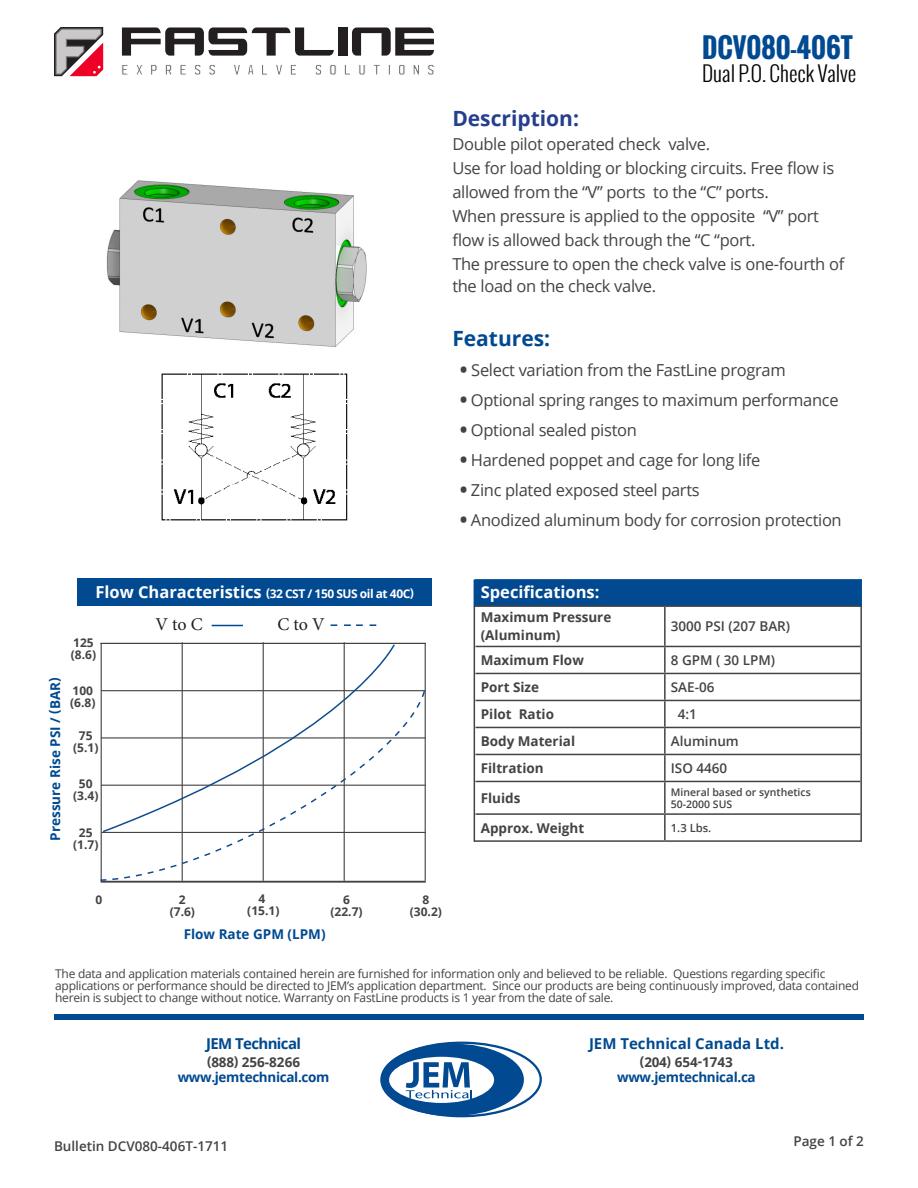
<style>
.page{position:relative;width:918px;height:1188px;background:#fff}
.page>*{position:absolute;margin:0;border:0;box-sizing:border-box;transform-origin:0 0}
.t1{font:700 27px "Oswald";color:#014990}
.t2{font:300 21px "Oswald";color:#000}
.t3{font:700 21px "Open Sans";color:#253f8e}
.t4{font:700 21px "Open Sans";color:#014990}
.t5{font:18px "Minion Pro";color:#231f20}
.t6{font:16.5px/24px "Open Sans";letter-spacing:-.02em;color:#434343}
.t7{font:700 16.5px "Open Sans";color:#fff}
.t8{font:700 15px "Open Sans";color:#014990}
.t9{font:700 15px "Open Sans";letter-spacing:-.04em;color:#014990}
.t10{font:700 13.5px "Open Sans";color:#434343}
.t11{font:600 13.5px "Open Sans";color:#434343}
.t12{font:700 13.5px "Open Sans";letter-spacing:-.025em;color:#014990}
.t13{font:700 13.5px "Open Sans";color:#014990}
.t14{font:12px/12px "Open Sans";letter-spacing:-.02em;color:#434343}
.t15{font:700 12px/12px "Open Sans";color:#434343;text-align:center}
.t16{font:700 12px "Open Sans";letter-spacing:-.04em;color:#fff}
.t17{font:600 11.25px "Open Sans";color:#434343}
.t18{font:600 10.5px "Open Sans";color:#434343}
.s1{font-weight:800;font-size:18px}
.s2{font-size:16.5px}
</style>
<div class="page">
<hr style="left:664px;top:607px;width:2px;height:39px;background:#434343">
<hr style="left:476px;top:646px;width:189px;height:1px;background:#434343">
<hr style="left:665px;top:646px;width:195px;height:1px;background:#434343">
<hr style="left:664px;top:647px;width:2px;height:26px;background:#434343">
<hr style="left:476px;top:673px;width:189px;height:1px;background:#434343">
<hr style="left:665px;top:673px;width:195px;height:1px;background:#434343">
<hr style="left:664px;top:674px;width:2px;height:26px;background:#434343">
<hr style="left:476px;top:700px;width:189px;height:1px;background:#434343">
<hr style="left:665px;top:700px;width:195px;height:1px;background:#434343">
<hr style="left:664px;top:701px;width:2px;height:26px;background:#434343">
<hr style="left:476px;top:727px;width:189px;height:1px;background:#434343">
<hr style="left:665px;top:727px;width:195px;height:1px;background:#434343">
<hr style="left:664px;top:728px;width:2px;height:26px;background:#434343">
<hr style="left:476px;top:754px;width:189px;height:1px;background:#434343">
<hr style="left:665px;top:754px;width:195px;height:1px;background:#434343">
<hr style="left:664px;top:755px;width:2px;height:26px;background:#434343">
<hr style="left:476px;top:781px;width:189px;height:1px;background:#434343">
<hr style="left:665px;top:781px;width:195px;height:1px;background:#434343">
<hr style="left:664px;top:782px;width:2px;height:31px;background:#434343">
<hr style="left:476px;top:813px;width:189px;height:2px;background:#434343">
<hr style="left:665px;top:813px;width:195px;height:2px;background:#434343">
<hr style="left:664px;top:815px;width:2px;height:25px;background:#434343">
<hr style="left:474px;top:840px;width:191px;height:2px;background:#434343">
<hr style="left:665px;top:840px;width:197px;height:2px;background:#434343">
<div style="left:382px;top:1045px;width:141px;height:70px;background:#014990;border-radius:50%"></div>
<div style="left:380px;top:1044px;width:144px;height:72px;border:2px solid #014990;border-radius:50%"></div>
<svg style="left:388px;top:1055px;width:108px;height:49px;background:#dbe5ef"></svg>
<div style="left:386px;top:1054px;width:111px;height:52px;border:3px solid #014990;border-radius:50%"></div>
<svg style="left:406px;top:1062px;width:66px;height:36px"></svg>
<div style="left:77px;top:578px;width:355px;height:28px;background:#014990"></div>
<div style="left:54px;top:1015px;width:810px;height:5px;background:#014990"></div>
<svg style="left:101px;top:644px;width:294px;height:45px"></svg>
<svg style="left:100px;top:689px;width:325px;height:193px"></svg>
<hr style="left:101px;top:881px;width:325px;height:2px;background:#434343">
<hr style="left:101px;top:643px;width:325px;height:1px;background:#434343">
<hr style="left:425px;top:643px;width:1px;height:238px;background:#434343">
<hr style="left:182px;top:642px;width:1px;height:239px;background:#434343">
<hr style="left:263px;top:642px;width:1px;height:239px;background:#434343">
<hr style="left:344px;top:642px;width:1px;height:239px;background:#434343">
<hr style="left:474px;top:607px;width:1px;height:235px;background:#434343">
<hr style="left:860px;top:607px;width:2px;height:234px;background:#434343">
<svg style="left:474px;top:579px;width:386px;height:28px;background:#064a8c"></svg>
<hr style="left:860px;top:579px;width:2px;height:28px;background:#014990">
<svg style="left:122px;top:27px;width:212px;height:29px"></svg>
<div style="left:338px;top:27px;width:9px;height:29px;background:#231f20"></div>
<svg style="left:352px;top:27px;width:82px;height:29px"></svg>
<svg style="left:122px;top:65px;width:6px;height:10px"></svg>
<svg style="left:136px;top:65px;width:6px;height:10px"></svg>
<svg style="left:151px;top:64px;width:6px;height:11px"></svg>
<svg style="left:165px;top:65px;width:7px;height:10px"></svg>
<svg style="left:180px;top:65px;width:6px;height:10px"></svg>
<svg style="left:195px;top:65px;width:6px;height:10px"></svg>
<svg style="left:209px;top:65px;width:6px;height:10px"></svg>
<svg style="left:234px;top:65px;width:6px;height:10px"></svg>
<svg style="left:248px;top:65px;width:6px;height:10px"></svg>
<svg style="left:262px;top:64px;width:5px;height:11px"></svg>
<svg style="left:276px;top:65px;width:6px;height:10px"></svg>
<svg style="left:290px;top:65px;width:6px;height:10px"></svg>
<svg style="left:315px;top:65px;width:7px;height:10px"></svg>
<svg style="left:330px;top:65px;width:6px;height:10px"></svg>
<svg style="left:344px;top:65px;width:6px;height:10px"></svg>
<svg style="left:359px;top:65px;width:6px;height:10px"></svg>
<svg style="left:373px;top:65px;width:7px;height:10px"></svg>
<svg style="left:388px;top:65px;width:2px;height:10px"></svg>
<svg style="left:399px;top:65px;width:6px;height:10px"></svg>
<svg style="left:413px;top:65px;width:6px;height:10px"></svg>
<svg style="left:428px;top:65px;width:6px;height:10px"></svg>
<svg style="left:54px;top:27px;width:49px;height:49px;background:#b07a83"></svg>
<img style="left:161px;top:373px;width:187px;height:147px">
<img style="left:106px;top:180px;width:261px;height:167px">
<hr style="left:212px;top:625px;width:31px;height:1px;background:#014990">
<svg style="left:331px;top:624px;width:45px;height:2px"></svg>
<p class="t1" style="left:702px;top:27px;width:152px">DCV080-406T</p>
<p class="t2" style="left:702px;top:58px;width:156px">Dual P.O. Check Valve</p>
<p class="t3" style="left:452px;top:103px;width:128px">Description:</p>
<p class="t6" style="left:452px;top:131px;width:259px">Double pilot operated check valve.</p>
<p class="t6" style="left:452px;top:155px;width:383px">Use for load holding or blocking circuits. Free flow is allowed from the “V” ports to the “C” ports.</p>
<p class="t6" style="left:452px;top:203px;width:368px">When pressure is applied to the opposite “V” port flow is allowed back through the “C “port.</p>
<p class="t6" style="left:452px;top:252px;width:393px;line-height:22.5px">The pressure to open the check valve is one-fourth of the load on the check valve.</p>
<p class="t4" style="left:452px;top:324px;width:99px">Features:</p>
<p class="t6" style="left:460px;top:358px;width:327px"><span class="s1">•</span> Select variation from the FastLine program</p>
<p class="t6" style="left:460px;top:388px;width:380px"><span class="s1">•</span> Optional spring ranges to maximum performance</p>
<p class="t6" style="left:460px;top:418px;width:178px"><span class="s1">•</span> Optional sealed piston</p>
<p class="t6" style="left:460px;top:448px;width:302px"><span class="s1">•</span> Hardened poppet and cage for long life</p>
<p class="t6" style="left:460px;top:478px;width:241px"><span class="s1">•</span> Zinc plated exposed steel parts</p>
<p class="t6" style="left:460px;top:508px;width:383px"><span class="s1">•</span> Anodized aluminum body for corrosion protection</p>
<p class="t13" style="left:46px;top:841px;width:165px;rotate:-90deg">Pressure Rise PSI / (BAR)</p>
<p class="t16" style="left:95px;top:585px;width:320px"><span class="s2">Flow Characteristics</span> (32 CST / 150 SUS oil at 40C)</p>
<p class="t15" style="left:71px;top:636px;width:27px;text-align:left">125 (8.6)</p>
<p class="t15" style="left:73px;top:684px;width:22px">100</p>
<p class="t15" style="left:70px;top:696px;width:27px">(6.8)</p>
<p class="t15" style="left:73px;top:730px;width:27px">75 (5.1)</p>
<p class="t15" style="left:73px;top:778px;width:27px">50 (3.4)</p>
<p class="t15" style="left:73px;top:826px;width:27px">25 (1.7)</p>
<p class="t5" style="left:155px;top:612px;width:49px">V to C</p>
<p class="t5" style="left:277px;top:612px;width:49px">C to V</p>
<p class="t15" style="left:95px;top:893px;width:8px">0</p>
<p class="t15" style="left:170px;top:893px;width:27px">2 (7.6)</p>
<p class="t15" style="left:258px;top:893px;width:8px">4</p>
<p class="t15" style="left:247px;top:905px;width:34px">(15.1)</p>
<p class="t15" style="left:331px;top:893px;width:34px">6 (22.7)</p>
<p class="t15" style="left:422px;top:893px;width:8px">8</p>
<p class="t15" style="left:410px;top:905px;width:34px">(30.2)</p>
<p class="t13" style="left:184px;top:924px;width:143px">Flow Rate GPM (LPM)</p>
<p class="t7" style="left:481px;top:580px;width:120px">Specifications:</p>
<p class="t10" style="left:481px;top:608px;width:132px">Maximum Pressure</p>
<p class="t10" style="left:481px;top:626px;width:81px">(Aluminum)</p>
<p class="t11" style="left:671px;top:617px;width:121px">3000 PSI (207 BAR)</p>
<p class="t10" style="left:481px;top:651px;width:105px">Maximum Flow</p>
<p class="t11" style="left:671px;top:651px;width:106px">8 GPM ( 30 LPM)</p>
<p class="t10" style="left:481px;top:678px;width:60px">Port Size</p>
<p class="t11" style="left:671px;top:678px;width:45px">SAE-06</p>
<p class="t10" style="left:481px;top:705px;width:75px">Pilot Ratio</p>
<p class="t11" style="left:678px;top:705px;width:21px">4:1</p>
<p class="t10" style="left:481px;top:732px;width:96px">Body Material</p>
<p class="t11" style="left:671px;top:732px;width:69px">Aluminum</p>
<p class="t10" style="left:481px;top:759px;width:64px">Filtration</p>
<p class="t11" style="left:671px;top:759px;width:58px">ISO 4460</p>
<p class="t10" style="left:481px;top:789px;width:41px">Fluids</p>
<p class="t18" style="left:671px;top:784px;width:141px">Mineral based or synthetics</p>
<p class="t18" style="left:671px;top:797px;width:63px">50-2000 SUS</p>
<p class="t10" style="left:481px;top:818px;width:105px">Approx. Weight</p>
<p class="t17" style="left:671px;top:820px;width:42px">1.3 Lbs.</p>
<p class="t14" style="left:55px;top:967px;width:805px">The data and application materials contained herein are furnished for information only and believed to be reliable. Questions regarding specific applications or performance should be directed to JEM’s application department. Since our products are being continuously improved, data contained herein is subject to change without notice. Warranty on FastLine products is 1 year from the date of sale.</p>
<p class="t9" style="left:206px;top:1033px;width:97px">JEM Technical</p>
<p class="t10" style="left:207px;top:1052px;width:95px">(888) 256-8266</p>
<p class="t12" style="left:178px;top:1067px;width:153px">www.jemtechnical.com</p>
<p class="t8" style="left:589px;top:1033px;width:196px">JEM Technical Canada Ltd.</p>
<p class="t10" style="left:640px;top:1052px;width:95px">(204) 654-1743</p>
<p class="t12" style="left:617px;top:1067px;width:140px">www.jemtechnical.ca</p>
<p class="t11" style="left:54px;top:1136px;width:176px">Bulletin DCV080-406T-1711</p>
<p class="t11" style="left:794px;top:1132px;width:72px">Page 1 of 2</p>
</div>
